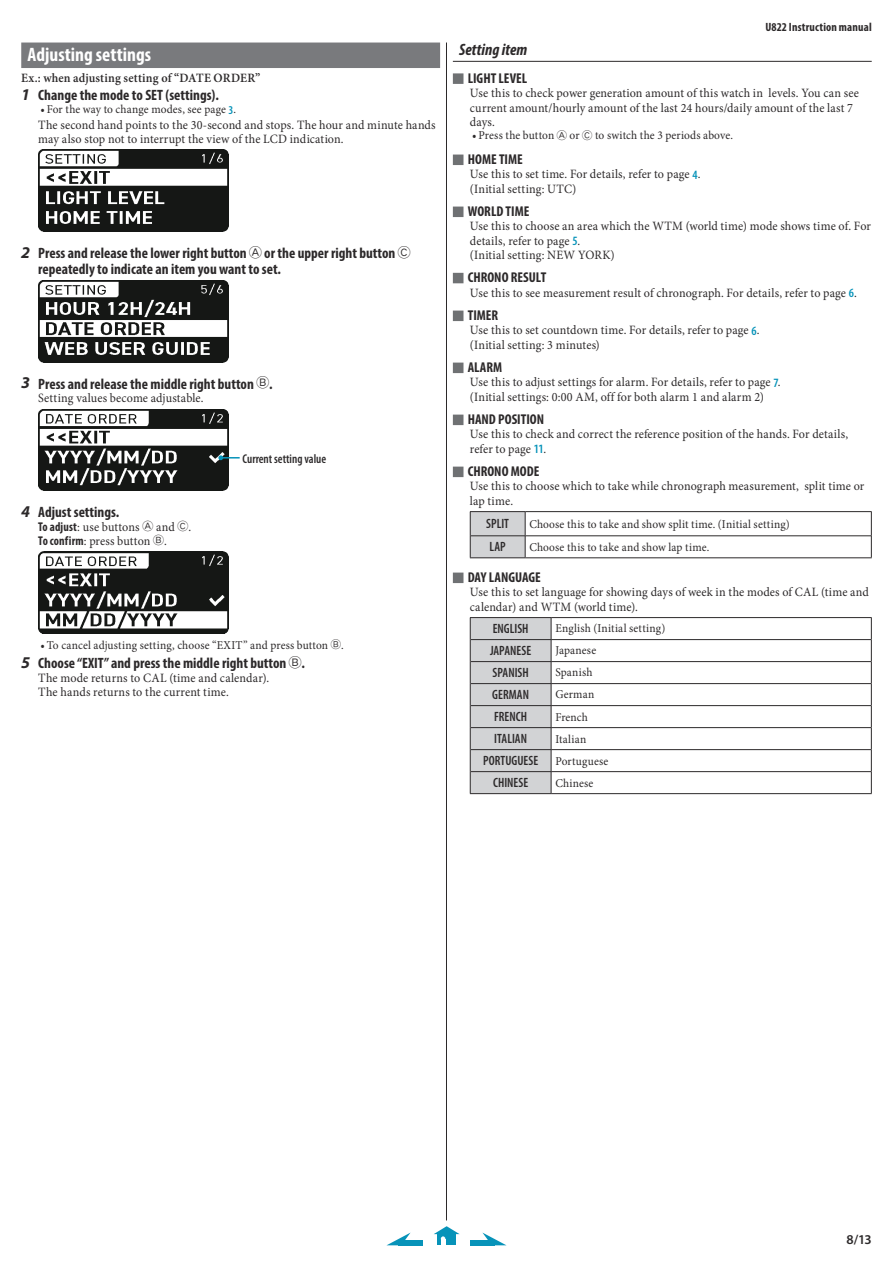
<style>
.page{position:relative;width:893px;height:1263px;background:#fff}
.page>*{position:absolute;margin:0;border:0;box-sizing:border-box;transform-origin:0 0}
.t1{font:700 condensed 19.5px "Myriad Pro";color:#fff}
.t2{font:italic 700 condensed 16.5px "Myriad Pro";letter-spacing:.005em;color:#2c292a}
.t3{font:700 condensed 15px/15.8px "Myriad Pro";color:#2c292a}
.t4{font:700 condensed 14.25px "Myriad Pro";color:#2c292a}
.t5{font:600 condensed 13.5px "Myriad Pro";color:#2c292a;scale:.95 1}
.t6{font:600 13.5px "Myriad Pro";color:#2c292a}
.t7{font:12.75px/14.2px "Minion Pro";letter-spacing:.01em;color:#2c292a;scale:.95 1}
.t8{font:600 12.75px "Minion Pro";letter-spacing:.01em;color:#2c292a;scale:.95 1}
.t9{font:600 condensed 12.75px "Myriad Pro";color:#2c292a;scale:.95 1}
.t10{font:12px "Minion Pro";letter-spacing:.015em;color:#2c292a;scale:.95 1}
.t11{font:700 condensed 12px "Myriad Pro";letter-spacing:.015em;color:#2c292a}
.s1{font-style:italic;font-stretch:normal;font-size:16.5px}
.s2{font-family:"Myriad Pro";font-weight:600;font-stretch:condensed;color:#0793b9}
.s3{font-family:"Amaruttf";font-weight:400;font-stretch:normal;font-size:13.5px}
.s4{font-family:"Myriad Pro";font-weight:700;font-stretch:condensed}
.s5{font-family:"Amaruttf";font-size:11.4px}
.s6{font-family:"Amaruttf";font-size:10.8px}
</style>
<div class="page">
<hr style="left:446px;top:43px;width:1px;height:1177px;background:#2c292a">
<div style="left:21px;top:43px;width:419px;height:25px;background:#797a7d"></div>
<img style="left:38px;top:150px;width:190px;height:81px">
<img style="left:38px;top:280px;width:190px;height:82px">
<img style="left:38px;top:409px;width:190px;height:82px">
<svg style="left:218px;top:455px;width:22px;height:5px"></svg>
<img style="left:38px;top:551px;width:190px;height:82px">
<hr style="left:453px;top:61px;width:419px;height:1px;background:#2c292a">
<div style="left:453px;top:73px;width:10px;height:11px;background:#6f7173"></div>
<div style="left:453px;top:155px;width:10px;height:10px;background:#6f7173"></div>
<div style="left:453px;top:207px;width:10px;height:10px;background:#6f7173"></div>
<div style="left:453px;top:273px;width:10px;height:10px;background:#6f7173"></div>
<div style="left:453px;top:311px;width:10px;height:10px;background:#6f7173"></div>
<div style="left:453px;top:363px;width:10px;height:10px;background:#6f7173"></div>
<div style="left:453px;top:415px;width:10px;height:10px;background:#6f7173"></div>
<div style="left:453px;top:467px;width:10px;height:10px;background:#6f7173"></div>
<div style="left:453px;top:573px;width:10px;height:10px;background:#6f7173"></div>
<hr style="left:525px;top:511px;width:347px;height:1px;background:#2c292a">
<svg style="left:871px;top:512px;width:1px;height:45px"></svg>
<hr style="left:525px;top:557px;width:347px;height:1px;background:#2c292a">
<hr style="left:525px;top:535px;width:346px;height:1px;background:#2c292a">
<hr style="left:470px;top:511px;width:55px;height:1px;background:#2c292a">
<svg style="left:470px;top:512px;width:56px;height:46px;background:#c8c9cb"></svg>
<hr style="left:471px;top:535px;width:54px;height:1px;background:#2c292a">
<hr style="left:551px;top:617px;width:321px;height:1px;background:#2c292a">
<svg style="left:871px;top:618px;width:1px;height:175px"></svg>
<hr style="left:551px;top:793px;width:321px;height:1px;background:#2c292a">
<hr style="left:551px;top:639px;width:320px;height:1px;background:#2c292a">
<hr style="left:551px;top:661px;width:320px;height:1px;background:#2c292a">
<hr style="left:551px;top:683px;width:320px;height:1px;background:#2c292a">
<hr style="left:551px;top:705px;width:320px;height:1px;background:#2c292a">
<hr style="left:551px;top:727px;width:320px;height:1px;background:#2c292a">
<hr style="left:551px;top:749px;width:320px;height:1px;background:#2c292a">
<hr style="left:551px;top:771px;width:320px;height:1px;background:#2c292a">
<hr style="left:470px;top:617px;width:81px;height:1px;background:#2c292a">
<svg style="left:470px;top:618px;width:82px;height:176px;background:#cccdcf"></svg>
<hr style="left:471px;top:639px;width:80px;height:1px;background:#2c292a">
<hr style="left:471px;top:661px;width:80px;height:1px;background:#2c292a">
<hr style="left:471px;top:683px;width:80px;height:1px;background:#2c292a">
<hr style="left:471px;top:705px;width:80px;height:1px;background:#2c292a">
<hr style="left:471px;top:727px;width:80px;height:1px;background:#2c292a">
<hr style="left:471px;top:749px;width:80px;height:1px;background:#2c292a">
<hr style="left:471px;top:771px;width:80px;height:1px;background:#2c292a">
<svg style="left:434px;top:1226px;width:26px;height:19px"></svg>
<div style="left:398px;top:1240px;width:24px;height:5px;background:#0793b9"></div>
<svg style="left:387px;top:1232px;width:24px;height:13px"></svg>
<div style="left:471px;top:1240px;width:24px;height:5px;background:#0793b9"></div>
<svg style="left:482px;top:1232px;width:24px;height:13px"></svg>
<h1 class="t1" style="left:28px;top:48px;width:125px">Adjusting settings</h1>
<p class="t8" style="left:21px;top:73px;width:253px">Ex.: when adjusting setting of “DATE ORDER”</p>
<p class="t3" style="left:21px;top:89px;width:199px"><span class="s1">1</span> Change the mode to SET (settings).</p>
<p class="t10" style="left:40px;top:105px;width:207px">• For the way to change modes, see page <span class="s2">3</span>.</p>
<p class="t7" style="left:38px;top:119px;width:420px">The second hand points to the 30-second and stops. The hour and minute hands may also stop not to interrupt the view of the LCD indication.</p>
<p class="t3" style="left:38px;top:246px;width:374px;text-indent:-17px"><span class="s1">2</span> Press and release the lower right button <span class="s3">A</span> or the upper right button <span class="s3">C </span>repeatedly to indicate an item you want to set.</p>
<p class="t3" style="left:21px;top:377px;width:253px"><span class="s1">3</span> Press and release the middle right button <span class="s3">B</span>.</p>
<p class="t7" style="left:38px;top:392px;width:176px">Setting values become adjustable.</p>
<p class="t3" style="left:21px;top:505px;width:100px"><span class="s1">4</span> Adjust settings.</p>
<p class="t7" style="left:38px;top:520px;width:162px"><span class="s4">To adjust</span>: use buttons <span class="s5">A</span> and <span class="s5">C</span>.<br><span class="s4">To confirm</span>: press button <span class="s5">B</span>.</p>
<p class="t9" style="left:243px;top:454px;width:89px">Current setting value</p>
<p class="t10" style="left:40px;top:641px;width:321px">• To cancel adjusting setting, choose “EXIT” and press button <span class="s6">B</span>.</p>
<p class="t3" style="left:21px;top:657px;width:285px"><span class="s1">5</span> Choose “EXIT” and press the middle right button <span class="s3">B</span>.</p>
<p class="t7" style="left:38px;top:672px;width:245px">The mode returns to CAL (time and calendar).<br>The hands returns to the current time.</p>
<p class="t11" style="left:765px;top:23px;width:108px">U822 Instruction manual</p>
<p class="t2" style="left:459px;top:44px;width:70px">Setting item</p>
<p class="t4" style="left:468px;top:73px;width:61px">LIGHT LEVEL</p>
<p class="t7" style="left:470px;top:87px;width:411px">Use this to check power generation amount of this watch in levels. You can see current amount/hourly amount of the last 24 hours/daily amount of the last 7 days.</p>
<p class="t10" style="left:472px;top:131px;width:276px">• Press the button <span class="s6">A</span> or <span class="s6">C</span> to switch the 3 periods above.</p>
<p class="t4" style="left:468px;top:154px;width:57px">HOME TIME</p>
<p class="t7" style="left:470px;top:168px;width:244px">Use this to set time. For details, refer to page <span class="s2">4</span>. (Initial setting: UTC)</p>
<p class="t4" style="left:468px;top:206px;width:63px">WORLD TIME</p>
<p class="t7" style="left:470px;top:220px;width:424px">Use this to choose an area which the WTM (world time) mode shows time of. For details, refer to page <span class="s2">5</span>.<br>(Initial setting: NEW YORK)</p>
<p class="t4" style="left:468px;top:272px;width:80px">CHRONO RESULT</p>
<p class="t7" style="left:470px;top:287px;width:409px">Use this to see measurement result of chronograph. For details, refer to page <span class="s2">6</span>.</p>
<p class="t4" style="left:468px;top:310px;width:32px">TIMER</p>
<p class="t7" style="left:470px;top:324px;width:307px">Use this to set countdown time. For details, refer to page <span class="s2">6</span>. (Initial setting: 3 minutes)</p>
<p class="t4" style="left:468px;top:362px;width:36px">ALARM</p>
<p class="t7" style="left:470px;top:376px;width:329px">Use this to adjust settings for alarm. For details, refer to page <span class="s2">7</span>. (Initial settings: 0:00 AM, off for both alarm 1 and alarm 2)</p>
<p class="t4" style="left:468px;top:414px;width:78px">HAND POSITION</p>
<p class="t7" style="left:470px;top:428px;width:400px">Use this to check and correct the reference position of the hands. For details, refer to page <span class="s2">11</span>.</p>
<p class="t4" style="left:468px;top:466px;width:73px">CHRONO MODE</p>
<p class="t7" style="left:470px;top:480px;width:417px">Use this to choose which to take while chronograph measurement, split time or lap time.</p>
<p class="t5" style="left:486px;top:519px;width:25px">SPLIT</p>
<p class="t10" style="left:529px;top:519px;width:276px">Choose this to take and show split time. (Initial setting)</p>
<p class="t5" style="left:490px;top:542px;width:19px">LAP</p>
<p class="t10" style="left:529px;top:542px;width:191px">Choose this to take and show lap time.</p>
<p class="t4" style="left:468px;top:572px;width:75px">DAY LANGUAGE</p>
<p class="t7" style="left:470px;top:586px;width:422px">Use this to set language for showing days of week in the modes of CAL (time and calendar) and WTM (world time).</p>
<p class="t5" style="left:493px;top:624px;width:39px">ENGLISH</p>
<p class="t10" style="left:555px;top:624px;width:117px">English (Initial setting)</p>
<p class="t5" style="left:490px;top:646px;width:45px">JAPANESE</p>
<p class="t10" style="left:555px;top:646px;width:44px">Japanese</p>
<p class="t5" style="left:493px;top:668px;width:40px">SPANISH</p>
<p class="t10" style="left:555px;top:668px;width:41px">Spanish</p>
<p class="t5" style="left:492px;top:690px;width:40px">GERMAN</p>
<p class="t10" style="left:555px;top:690px;width:43px">German</p>
<p class="t5" style="left:494px;top:712px;width:36px">FRENCH</p>
<p class="t10" style="left:555px;top:712px;width:36px">French</p>
<p class="t5" style="left:494px;top:734px;width:36px">ITALIAN</p>
<p class="t10" style="left:555px;top:734px;width:34px">Italian</p>
<p class="t5" style="left:483px;top:756px;width:60px">PORTUGUESE</p>
<p class="t10" style="left:555px;top:756px;width:57px">Portuguese</p>
<p class="t5" style="left:493px;top:778px;width:39px">CHINESE</p>
<p class="t10" style="left:555px;top:778px;width:42px">Chinese</p>
<p class="t6" style="left:846px;top:1234px;width:27px">8/13</p>
</div>
